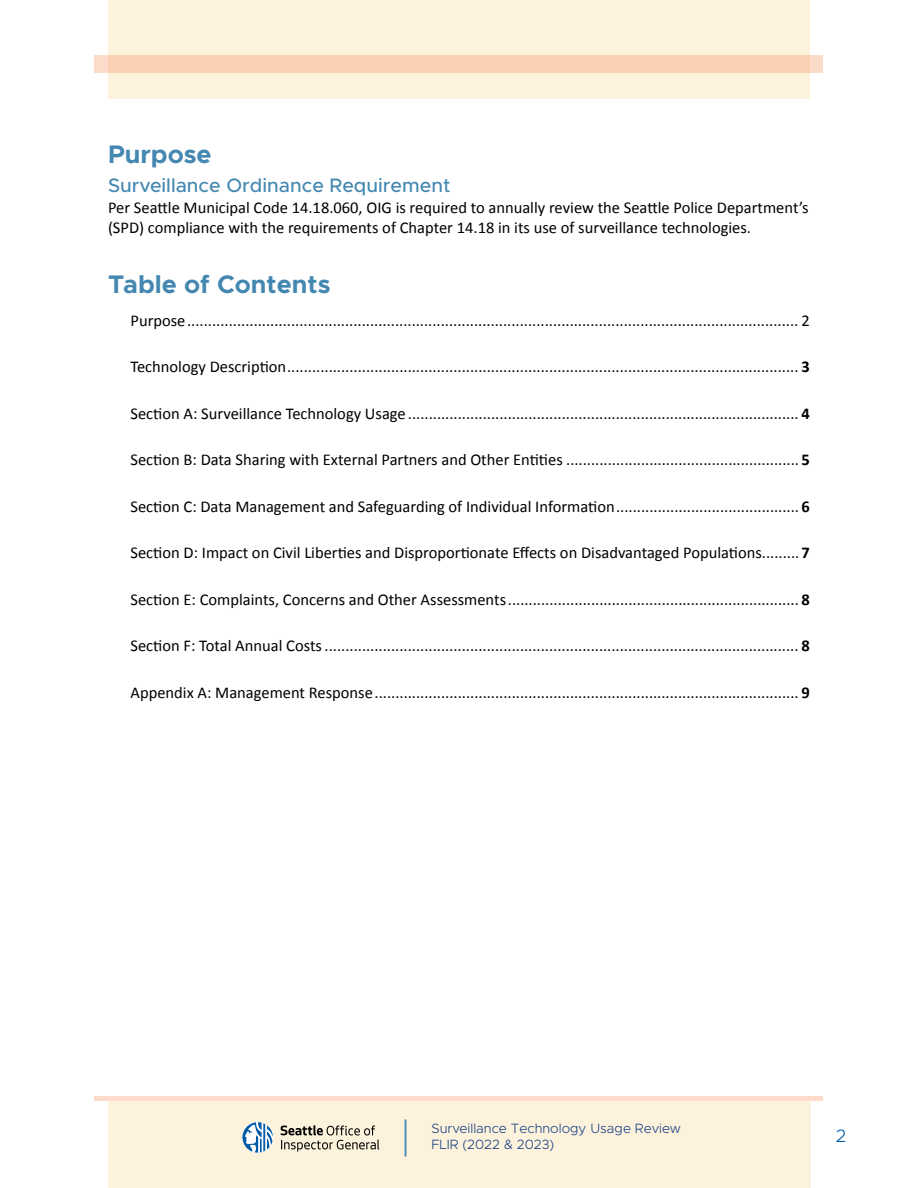
<style>
.page{position:relative;width:918px;height:1188px;background:#fff}
.page>*{position:absolute;margin:0;border:0;box-sizing:border-box;transform-origin:0 0}
.Heading{font:700 25.5px "Metropolis";color:#4488b1}
.Subheading{font:500 19.5px "Metropolis";color:#4488b1}
.t1{font:300 18px "Metropolis";color:#005ba8}
.TOC{font:16.5px "Calibri";color:#000}
.Body_first_paragraph__tighter{font:16.5px/19.5px "Calibri";color:#000}
.t2{font:300 13.5px/16.5px "Metropolis";color:#1b4184}
.s1{font-weight:700}
</style>
<div class="page">
<div style="left:108px;top:1101px;width:702px;height:87px;background:#fdf3dd"></div>
<svg style="left:242px;top:1122px;width:31px;height:31px"></svg>
<svg style="left:281px;top:1125px;width:98px;height:27px"></svg>
<hr style="left:405px;top:1119px;width:1px;height:38px;background:#4488b1">
<div style="left:108px;top:0;width:702px;height:98px;background:#fdf3dd"></div>
<div style="left:94px;top:55px;width:730px;height:18px;background:#fad2b3"></div>
<div style="left:94px;top:1096px;width:730px;height:5px;background:#fcdbcb"></div>
<p class="Heading" style="left:108px;top:138px;width:105px">Purpose</p>
<p class="Subheading" style="left:108px;top:173px;width:344px">Surveillance Ordinance Requirement</p>
<p class="Body_first_paragraph__tighter" style="left:108px;top:198px;width:702px">Per Seattle Municipal Code 14.18.060, OIG is required to annually review the Seattle Police Department’s (SPD) compliance with the requirements of Chapter 14.18 in its use of surveillance technologies.</p>
<p class="Heading" style="left:108px;top:268px;width:224px">Table of Contents</p>
<p class="TOC" style="left:130px;top:310px;width:681px">Purpose................................................................................................................................................... 2</p>
<p class="TOC" style="left:130px;top:356px;width:681px">Technology Description........................................................................................................................... <span class="s1">3</span></p>
<p class="TOC" style="left:130px;top:403px;width:681px">Section A: Surveillance Technology Usage .............................................................................................. <span class="s1">4</span></p>
<p class="TOC" style="left:130px;top:449px;width:681px">Section B: Data Sharing with External Partners and Other Entities ........................................................ <span class="s1">5</span></p>
<p class="TOC" style="left:130px;top:496px;width:681px">Section C: Data Management and Safeguarding of Individual Information............................................ <span class="s1">6</span></p>
<p class="TOC" style="left:130px;top:542px;width:681px">Section D: Impact on Civil Liberties and Disproportionate Effects on Disadvantaged Populations......... <span class="s1">7</span></p>
<p class="TOC" style="left:130px;top:589px;width:681px">Section E: Complaints, Concerns and Other Assessments...................................................................... <span class="s1">8</span></p>
<p class="TOC" style="left:130px;top:635px;width:681px">Section F: Total Annual Costs .................................................................................................................. <span class="s1">8</span></p>
<p class="TOC" style="left:130px;top:682px;width:681px">Appendix A: Management Response...................................................................................................... <span class="s1">9</span></p>
<p class="t2" style="left:431px;top:1120px;width:251px">Surveillance Technology Usage Review<br>FLIR (2022 &amp; 2023)</p>
<p class="t1" style="left:836px;top:1125px;width:12px">2</p>
</div>
